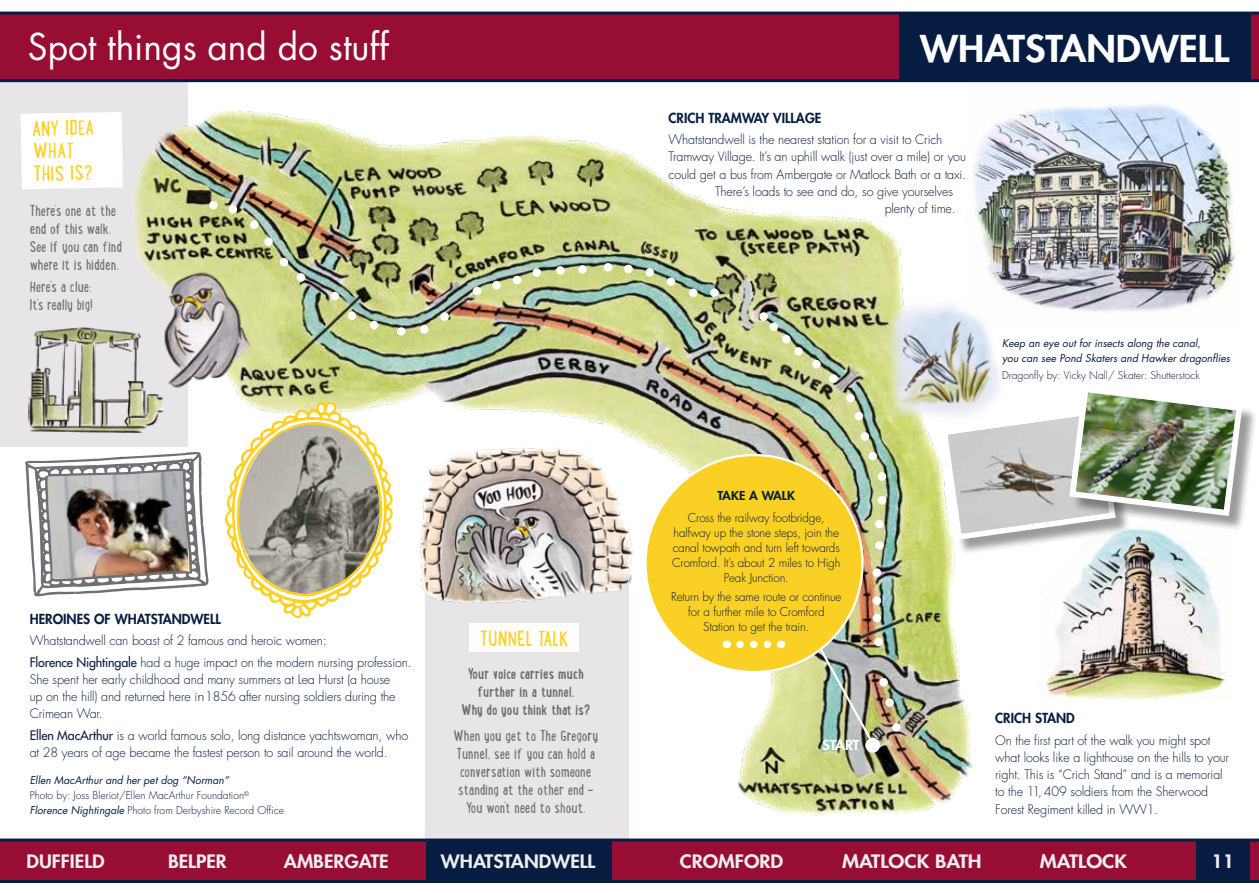
<style>
.page{position:relative;width:1259px;height:893px;background:#fff}
.page>*{position:absolute;margin:0;border:0;box-sizing:border-box;transform-origin:0 0}
.t1{font:36px "Futura";color:#fff}
.t2{font:800 36px "Futura";color:#fff;scale:1.08 1}
.t3{font:21px/22.5px "Lunch Box";color:#fbd125;scale:1.06 1}
.t4{font:800 18px "Futura";color:#ededed;scale:1.08 1}
.t5{font:800 18px "Futura";color:#ededed;scale:1.13 1}
.t6{font:800 18px "Futura";color:#ededed;scale:1.1 1}
.t7{font:15px/18px "Lunch Box";color:#706f6f}
.t8{font:700 15px/18px "Lunch Box";color:#706f6f;text-align:center}
.t9{font:800 13.5px "Futura";color:#061d41}
.t10{font:800 13.5px "Futura";letter-spacing:-.01em;color:#fff;scale:1.08 1}
.t11{font:300 12.75px/17.2px "Futura";letter-spacing:-.01em;color:#061d41}
.t12{font:300 12px/15px "Futura";letter-spacing:-.01em;color:#061d41;text-align:center}
.t13{font:800 12px "Futura";color:#061d41;scale:1.08 1}
.t14{font:300 10.5px/15px "Futura";color:#061d41}
.t15{font:italic 10.5px/15px "Futura";color:#061d41}
.s1{font-weight:400}
.s2{font-weight:400;font-style:italic}
</style>
<div class="page">
<img style="left:1044px;top:543px;width:182px;height:157px">
<div style="left:0;top:79px;width:187px;height:368px;background:#e7e5e8"></div>
<img style="left:131px;top:97px;width:841px;height:728px">
<div style="left:624px;top:265px;width:8px;height:8px;background:#fff;border-radius:50%"></div>
<div style="left:604px;top:263px;width:8px;height:8px;background:#fff;border-radius:50%"></div>
<div style="left:578px;top:265px;width:9px;height:9px;background:#fff;border-radius:50%"></div>
<div style="left:556px;top:266px;width:8px;height:9px;background:#fff;border-radius:50%"></div>
<div style="left:532px;top:268px;width:9px;height:9px;background:#fff;border-radius:50%"></div>
<div style="left:513px;top:276px;width:8px;height:8px;background:#fff;border-radius:50%"></div>
<div style="left:492px;top:281px;width:9px;height:8px;background:#fff;border-radius:50%"></div>
<div style="left:473px;top:287px;width:8px;height:8px;background:#fff;border-radius:50%"></div>
<div style="left:440px;top:312px;width:9px;height:9px;background:#fff;border-radius:50%"></div>
<div style="left:420px;top:325px;width:8px;height:9px;background:#fff;border-radius:50%"></div>
<div style="left:397px;top:327px;width:8px;height:9px;background:#fff;border-radius:50%"></div>
<div style="left:370px;top:321px;width:8px;height:8px;background:#fff;border-radius:50%"></div>
<div style="left:348px;top:311px;width:8px;height:9px;background:#fff;border-radius:50%"></div>
<div style="left:331px;top:292px;width:8px;height:8px;background:#fff;border-radius:50%"></div>
<div style="left:297px;top:273px;width:8px;height:9px;background:#fff;border-radius:50%"></div>
<div style="left:280px;top:258px;width:8px;height:8px;background:#fff;border-radius:50%"></div>
<div style="left:264px;top:237px;width:9px;height:9px;background:#fff;border-radius:50%"></div>
<div style="left:250px;top:220px;width:8px;height:9px;background:#fff;border-radius:50%"></div>
<div style="left:229px;top:205px;width:8px;height:9px;background:#fff;border-radius:50%"></div>
<div style="left:209px;top:201px;width:8px;height:8px;background:#fff;border-radius:50%"></div>
<div style="left:892px;top:723px;width:8px;height:9px;background:#fff;border-radius:50%"></div>
<div style="left:885px;top:698px;width:9px;height:9px;background:#fff;border-radius:50%"></div>
<div style="left:879px;top:678px;width:9px;height:8px;background:#fff;border-radius:50%"></div>
<div style="left:874px;top:638px;width:8px;height:8px;background:#fff;border-radius:50%"></div>
<div style="left:872px;top:596px;width:9px;height:9px;background:#fff;border-radius:50%"></div>
<div style="left:872px;top:614px;width:9px;height:8px;background:#fff;border-radius:50%"></div>
<div style="left:872px;top:568px;width:9px;height:9px;background:#fff;border-radius:50%"></div>
<div style="left:875px;top:541px;width:8px;height:9px;background:#fff;border-radius:50%"></div>
<div style="left:875px;top:520px;width:8px;height:8px;background:#fff;border-radius:50%"></div>
<div style="left:877px;top:496px;width:9px;height:8px;background:#fff;border-radius:50%"></div>
<svg style="left:877px;top:472px;width:9px;height:9px"></svg>
<div style="left:868px;top:452px;width:9px;height:8px;background:#fff;border-radius:50%"></div>
<svg style="left:860px;top:432px;width:9px;height:9px"></svg>
<div style="left:854px;top:412px;width:9px;height:8px;background:#fff;border-radius:50%"></div>
<div style="left:846px;top:394px;width:8px;height:8px;background:#fff;border-radius:50%"></div>
<div style="left:829px;top:374px;width:8px;height:9px;background:#fff;border-radius:50%"></div>
<div style="left:812px;top:360px;width:8px;height:8px;background:#fff;border-radius:50%"></div>
<div style="left:794px;top:347px;width:9px;height:9px;background:#fff;border-radius:50%"></div>
<div style="left:782px;top:335px;width:8px;height:8px;background:#fff;border-radius:50%"></div>
<div style="left:769px;top:323px;width:9px;height:8px;background:#fff;border-radius:50%"></div>
<div style="left:759px;top:312px;width:9px;height:9px;background:#fff;border-radius:50%"></div>
<div style="left:710px;top:288px;width:8px;height:9px;background:#fff;border-radius:50%"></div>
<div style="left:689px;top:288px;width:8px;height:9px;background:#fff;border-radius:50%"></div>
<div style="left:666px;top:277px;width:9px;height:9px;background:#fff;border-radius:50%"></div>
<div style="left:645px;top:268px;width:9px;height:9px;background:#fff;border-radius:50%"></div>
<div style="left:865px;top:738px;width:15px;height:15px;background:#fff;border-radius:50%"></div>
<img style="left:29px;top:325px;width:135px;height:108px">
<svg style="left:225px;top:401px;width:168px;height:217px"></svg>
<img style="left:155px;top:264px;width:102px;height:129px">
<div style="left:426px;top:553px;width:203px;height:287px;background:#e7e5e8"></div>
<img style="left:416px;top:439px;width:223px;height:168px">
<div style="left:469px;top:623px;width:110px;height:29px;background:#fff"></div>
<img style="left:965px;top:97px;width:271px;height:215px">
<div style="left:645px;top:455px;width:217px;height:217px;background:#fad024;border-radius:50%"></div>
<svg style="left:740px;top:641px;width:32px;height:7px"></svg>
<img style="left:818px;top:647px;width:57px;height:98px">
<img style="left:869px;top:285px;width:151px;height:152px">
<div style="left:21px;top:112px;width:102px;height:77px;background:#fff"></div>
<img style="left:25px;top:452px;width:184px;height:144px">
<div style="left:943px;top:410px;width:188px;height:146px;background:#000;opacity:.4"></div>
<div style="left:1071px;top:388px;width:187px;height:144px;background:#000;opacity:.4"></div>
<img style="left:938px;top:383px;width:307px;height:160px">
<svg style="left:0;top:838px;width:1259px;height:45px;background:#821238"></svg>
<div style="left:426px;top:840px;width:185px;height:41px;background:#061d41"></div>
<div style="left:1196px;top:839px;width:54px;height:41px;background:#061d41"></div>
<svg style="left:0;top:12px;width:1259px;height:70px;background:#890e35"></svg>
<div style="left:899px;top:13px;width:351px;height:67px;background:#061d41"></div>
<h1 class="t1" style="left:28px;top:22px;width:362px">Spot things and do stuff</h1>
<h1 class="t2" style="left:920px;top:25px;width:288px">WHATSTANDWELL</h1>
<h2 class="t3" style="left:32px;top:116px;width:59px;rotate:-1deg">ANY IDEA<br>WHAT<br>THIS IS?</h2>
<p class="t7" style="left:30px;top:201px;width:94px">There’s one at the end of this walk.<br>See if you can find where it is hidden.</p>
<p class="t7" style="left:30px;top:277px;width:65px">Here’s a clue:<br>It’s really big!</p>
<p class="t9" style="left:668px;top:109px;width:154px">CRICH TRAMWAY VILLAGE</p>
<p class="t11" style="left:668px;top:131px;width:275px">Whatstandwell is the nearest station for a visit to Crich</p>
<p class="t11" style="left:668px;top:148px;width:299px">Tramway Village. It’s an uphill walk (just over a mile) or you</p>
<p class="t11" style="left:668px;top:166px;width:299px">could get a bus from Ambergate or Matlock Bath or a taxi.</p>
<p class="t11" style="left:715px;top:183px;width:239px">There’s loads to see and do, so give yourselves</p>
<p class="t11" style="left:884px;top:200px;width:73px">plenty of time.</p>
<p class="t15" style="left:1002px;top:336px;width:229px">Keep an eye out for insects along the canal,<br>you can see Pond Skaters and Hawker dragonflies</p>
<p class="t14" style="left:1002px;top:368px;width:199px">Dragonfly by: Vicky Nall/ Skater: Shutterstock</p>
<p class="t13" style="left:717px;top:488px;width:73px">TAKE A WALK</p>
<p class="t12" style="left:672px;top:510px;width:170px">Cross the railway footbridge, halfway up the stone steps, join the canal towpath and turn left towards<br>Cromford. It’s about 2 miles to High<br>Peak Junction.</p>
<p class="t12" style="left:671px;top:589px;width:172px">Return by the same route or continue for a further mile to Cromford<br>Station to get the train.</p>
<p class="t9" style="left:30px;top:610px;width:193px">HEROINES OF WHATSTANDWELL</p>
<p class="t11" style="left:30px;top:630px;width:383px;line-height:21.5px">Whatstandwell can boast of 2 famous and heroic women:<br><span class="s1">Florence Nightingale</span> had a huge impact on the modern nursing profession.</p>
<p class="t11" style="left:30px;top:671px;width:367px">She spent her early childhood and many summers at Lea Hurst (a house up on the hill) and returned here in1856 after nursing soldiers during the<br>Crimean War.</p>
<p class="t11" style="left:30px;top:727px;width:380px"><span class="s1">Ellen MacArthur</span> is a world famous solo, long distance yachtswoman, who at 28 years of age became the fastest person to sail around the world.</p>
<h2 class="t3" style="left:480px;top:627px;width:85px">TUNNEL TALK</h2>
<p class="t8" style="left:461px;top:664px;width:130px">Your voice carries much further in a tunnel.<br>Why do you think that is?</p>
<p class="t7" style="left:453px;top:726px;width:146px;text-align:center">When you get to The Gregory<br>Tunnel, see if you can hold a conversation with someone standing at the other end -<br>You won’t need to shout.</p>
<p class="t9" style="left:995px;top:709px;width:81px">CRICH STAND</p>
<p class="t11" style="left:995px;top:731px;width:235px">On the first part of the walk you might spot what looks like a lighthouse on the hills to your right. This is “Crich Stand” and is a memorial to the 11,409 soldiers from the Sherwood Forest Regiment killed in WW1.</p>
<p class="t10" style="left:822px;top:736px;width:36px">START</p>
<p class="t14" style="left:30px;top:773px;width:256px"><span class="s2">Ellen MacArthur and her pet dog “Norman”<br></span>Photo by: Joss Bleriot/Ellen MacArthur Foundation<sup>©<br></sup><span class="s2">Florence Nightingale</span> Photo from Derbyshire Record Office</p>
<h3 class="t4" style="left:27px;top:849px;width:74px">DUFFIELD</h3>
<h3 class="t4" style="left:168px;top:849px;width:56px">BELPER</h3>
<h3 class="t4" style="left:284px;top:849px;width:98px">AMBERGATE</h3>
<h3 class="t4" style="left:441px;top:849px;width:145px">WHATSTANDWELL</h3>
<h3 class="t6" style="left:680px;top:849px;width:96px">CROMFORD</h3>
<h3 class="t5" style="left:842px;top:849px;width:125px">MATLOCK BATH</h3>
<h3 class="t5" style="left:1040px;top:849px;width:79px">MATLOCK</h3>
<h3 class="t4" style="left:1211px;top:849px;width:22px">11</h3>
</div>
